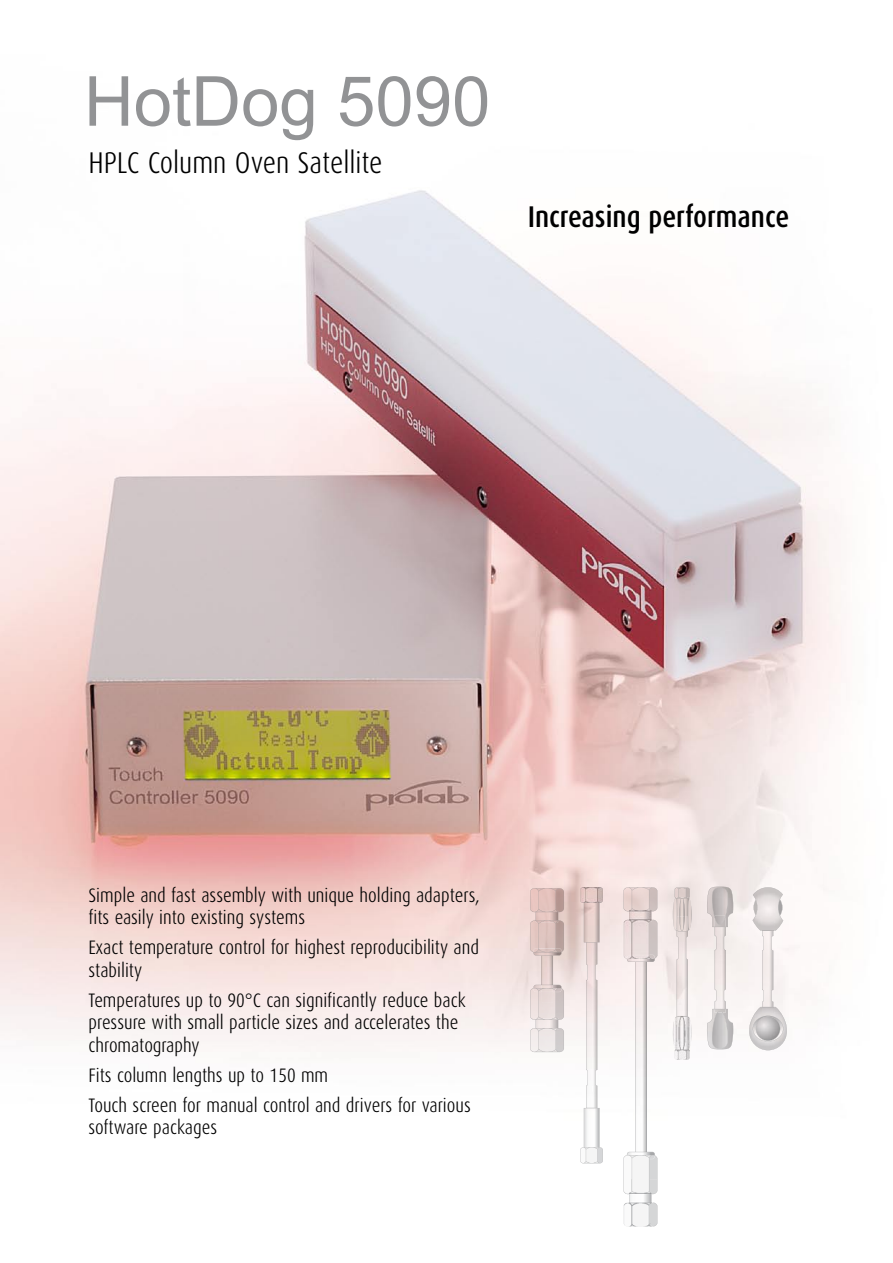
<style>
.page{position:relative;width:893px;height:1263px;background:#fff}
.page>*{position:absolute;margin:0;border:0;box-sizing:border-box;transform-origin:0 0}
.t1{font:69px "Arial";color:#929395}
.t2{font:300 30px "Dax Condensed";color:#000}
.t3{font:500 30px "Dax Condensed";color:#000}
.t4{font:300 19.5px/22.5px "Dax Condensed";color:#000}
</style>
<div class="page">
<img style="left:0;top:190px;width:842px;height:989px">
<img style="left:677px;top:931px;width:11px;height:85px">
<img style="left:635px;top:963px;width:11px;height:189px">
<img style="left:627px;top:959px;width:8px;height:3px">
<img style="left:624px;top:887px;width:33px;height:24px">
<svg style="left:635px;top:959px;width:20px;height:4px"></svg>
<img style="left:653px;top:920px;width:4px;height:39px">
<svg style="left:653px;top:1202px;width:4px;height:24px"></svg>
<img style="left:624px;top:1155px;width:33px;height:24px">
<img style="left:649px;top:1156px;width:8px;height:23px">
<svg style="left:627px;top:1152px;width:28px;height:8px"></svg>
<svg style="left:624px;top:1179px;width:33px;height:15px"></svg>
<img style="left:586px;top:942px;width:11px;height:166px">
<img style="left:584px;top:903px;width:16px;height:39px">
<img style="left:584px;top:1108px;width:16px;height:39px">
<img style="left:597px;top:1147px;width:6px;height:16px">
<img style="left:580px;top:1147px;width:17px;height:16px">
<svg style="left:583px;top:1161px;width:17px;height:3px"></svg>
<svg style="left:583px;top:1147px;width:17px;height:2px"></svg>
<img style="left:542px;top:956px;width:11px;height:29px">
<img style="left:536px;top:913px;width:22px;height:7px">
<img style="left:556px;top:888px;width:8px;height:24px">
<img style="left:530px;top:888px;width:26px;height:24px">
<svg style="left:534px;top:888px;width:27px;height:3px"></svg>
<svg style="left:534px;top:909px;width:26px;height:4px"></svg>
<img style="left:530px;top:920px;width:34px;height:32px">
<svg style="left:534px;top:920px;width:26px;height:3px"></svg>
<svg style="left:534px;top:943px;width:27px;height:13px"></svg>
<img style="left:536px;top:1020px;width:22px;height:8px">
<img style="left:556px;top:1028px;width:8px;height:24px">
<img style="left:530px;top:1028px;width:26px;height:24px">
<svg style="left:534px;top:1028px;width:27px;height:3px"></svg>
<svg style="left:534px;top:1042px;width:26px;height:11px"></svg>
<img style="left:530px;top:988px;width:34px;height:32px">
<svg style="left:534px;top:1017px;width:26px;height:3px"></svg>
<svg style="left:534px;top:985px;width:27px;height:18px"></svg>
<img style="left:762px;top:930px;width:11px;height:77px">
<img style="left:749px;top:1007px;width:38px;height:43px">
<svg style="left:762px;top:1007px;width:11px;height:6px"></svg>
<img style="left:753px;top:1016px;width:30px;height:25px">
<img style="left:756px;top:1016px;width:24px;height:25px">
<img style="left:753px;top:887px;width:30px;height:43px">
<img style="left:762px;top:916px;width:11px;height:14px">
<img style="left:754px;top:900px;width:3px;height:15px">
<img style="left:778px;top:899px;width:4px;height:17px">
<img style="left:715px;top:927px;width:11px;height:82px">
<img style="left:707px;top:1009px;width:26px;height:40px">
<svg style="left:715px;top:1009px;width:11px;height:2px"></svg>
<img style="left:712px;top:1011px;width:16px;height:38px">
<img style="left:707px;top:887px;width:26px;height:40px">
<svg style="left:715px;top:925px;width:11px;height:2px"></svg>
<img style="left:712px;top:887px;width:16px;height:38px">
<img style="left:675px;top:898px;width:17px;height:33px">
<img style="left:673px;top:898px;width:4px;height:32px">
<img style="left:688px;top:899px;width:4px;height:30px">
<img style="left:679px;top:899px;width:6px;height:32px">
<svg style="left:677px;top:916px;width:7px;height:5px"></svg>
<svg style="left:675px;top:888px;width:15px;height:11px"></svg>
<img style="left:580px;top:887px;width:23px;height:16px">
<img style="left:624px;top:910px;width:29px;height:49px">
<img style="left:673px;top:1016px;width:19px;height:43px">
<img style="left:624px;top:1192px;width:29px;height:34px">
<h1 class="t1" style="left:84px;top:63px;width:408px">HotDog 5090</h1>
<h2 class="t2" style="left:89px;top:147px;width:295px">HPLC Column Oven Satellite</h2>
<h2 class="t3" style="left:528px;top:200px;width:263px">Increasing performance</h2>
<p class="t4" style="left:88px;top:884px;width:393px">Simple and fast assembly with unique holding adapters, fits easily into existing systems</p>
<p class="t4" style="left:88px;top:936px;width:392px">Exact temperature control for highest reproducibility and stability</p>
<p class="t4" style="left:88px;top:989px;width:379px">Temperatures up to 90°C can significantly reduce back pressure with small particle sizes and accelerates the chromatography</p>
<p class="t4" style="left:88px;top:1060px;width:384px;line-height:30px">Fits column lengths up to 150 mm<br>Touch screen for manual control and drivers for various</p>
<p class="t4" style="left:88px;top:1116px;width:130px">software packages</p>
</div>
